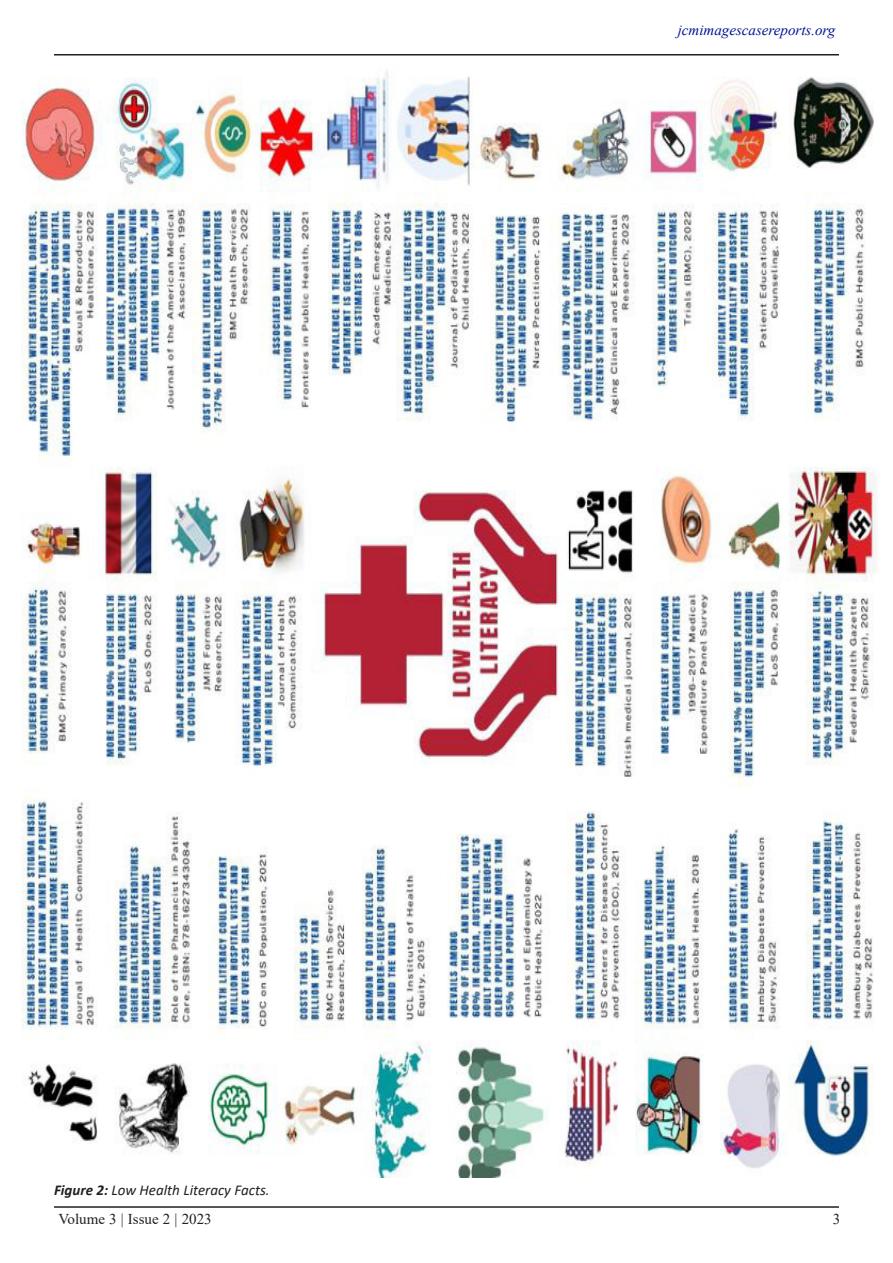
<style>
.page{position:relative;width:893px;height:1263px;background:#fff}
.page>*{position:absolute;margin:0;border:0;box-sizing:border-box;transform-origin:0 0}
.fig_tittle{font:italic 15px "Calibri";color:#231f20}
.t1{font:italic 15px "Times New Roman";color:#001495}
.t2{font:15px "Times New Roman";color:#231f20}
.s1{font-weight:700}
</style>
<div class="page">
<hr style="left:54px;top:54px;width:785px;height:2px;background:#231f20">
<hr style="left:54px;top:1206px;width:785px;height:2px;background:#231f20">
<img style="left:21px;top:71px;width:853px;height:1106px">
<p class="t1" style="left:678px;top:20px;width:159px">jcmimagescasereports.org</p>
<p class="fig_tittle" style="left:54px;top:1179px;width:217px"><span class="s1">Figure 2:</span> Low Health Literacy Facts.</p>
<p class="t2" style="left:59px;top:1208px;width:155px">Volume 3 | Issue 2 | 2023</p>
<p class="t2" style="left:833px;top:1208px;width:9px">3</p>
</div>
